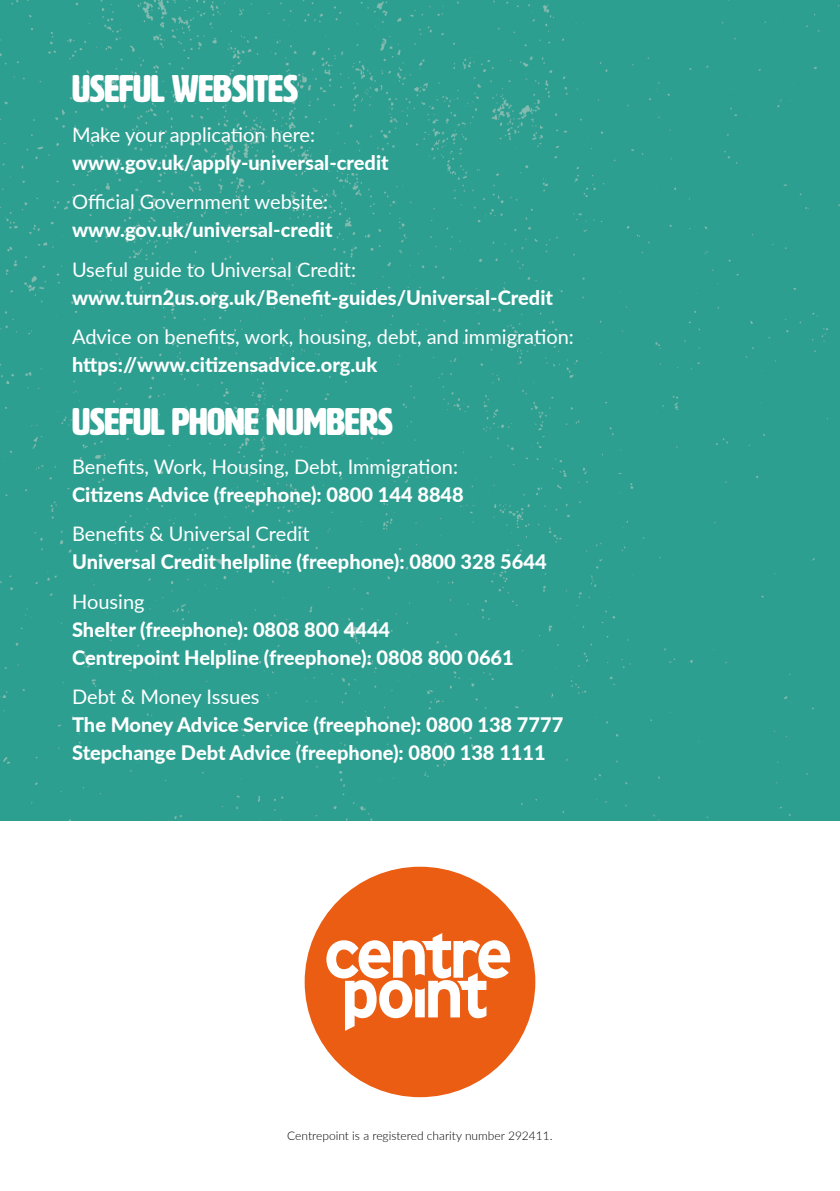
<style>
.page{position:relative;width:840px;height:1191px;background:#fff}
.page>*{position:absolute;margin:0;border:0;box-sizing:border-box;transform-origin:0 0}
.t1{font:38px "HWT Artz";letter-spacing:-.01em;color:#fff}
.t2{font:800 20px/28px "Lato";color:#fff}
.t3{font:20px "Lato";color:#fff}
.t4{font:300 12px "Lato";color:#000}
</style>
<div class="page">
<div style="left:304px;top:866px;width:231px;height:231px;background:#eb5d12;border-radius:50%"></div>
<svg style="left:326px;top:933px;width:184px;height:98px"></svg>
<div style="left:0;top:0;width:839px;height:820px;background:#2c9f91"></div>
<h1 class="t1" style="left:72px;top:69px;width:227px">USEFUL WEBSITES</h1>
<p class="t3" style="left:72px;top:120px;width:244px">Make your application here:</p>
<p class="t2" style="left:72px;top:148px;width:318px">www.gov.uk/apply-universal-credit</p>
<p class="t3" style="left:72px;top:187px;width:257px">Official Government website:</p>
<p class="t2" style="left:72px;top:215px;width:262px">www.gov.uk/universal-credit</p>
<p class="t3" style="left:72px;top:255px;width:285px">Useful guide to Universal Credit:</p>
<p class="t2" style="left:72px;top:282px;width:482px">www.turn2us.org.uk/Benefit-guides/Universal-Credit</p>
<p class="t3" style="left:72px;top:322px;width:503px">Advice on benefits, work, housing, debt, and immigration:</p>
<p class="t2" style="left:72px;top:350px;width:307px">https://www.citizensadvice.org.uk</p>
<h1 class="t1" style="left:72px;top:401px;width:322px">USEFUL PHONE NUMBERS</h1>
<p class="t3" style="left:72px;top:452px;width:387px">Benefits, Work, Housing, Debt, Immigration:</p>
<p class="t2" style="left:72px;top:480px;width:393px">Citizens Advice (freephone): 0800 144 8848</p>
<p class="t3" style="left:72px;top:520px;width:239px">Benefits &amp; Universal Credit</p>
<p class="t2" style="left:72px;top:547px;width:476px">Universal Credit helpline (freephone): 0800 328 5644</p>
<p class="t3" style="left:72px;top:587px;width:74px">Housing</p>
<p class="t2" style="left:72px;top:614px;width:443px">Shelter (freephone): 0808 800 4444<br>Centrepoint Helpline (freephone): 0808 800 0661</p>
<p class="t3" style="left:72px;top:682px;width:189px">Debt &amp; Money Issues</p>
<p class="t2" style="left:72px;top:710px;width:492px">The Money Advice Service (freephone): 0800 138 7777<br>Stepchange Debt Advice (freephone): 0800 138 1111</p>
<p class="t4" style="left:287px;top:1127px;width:267px">Centrepoint is a registered charity number 292411.</p>
</div>
